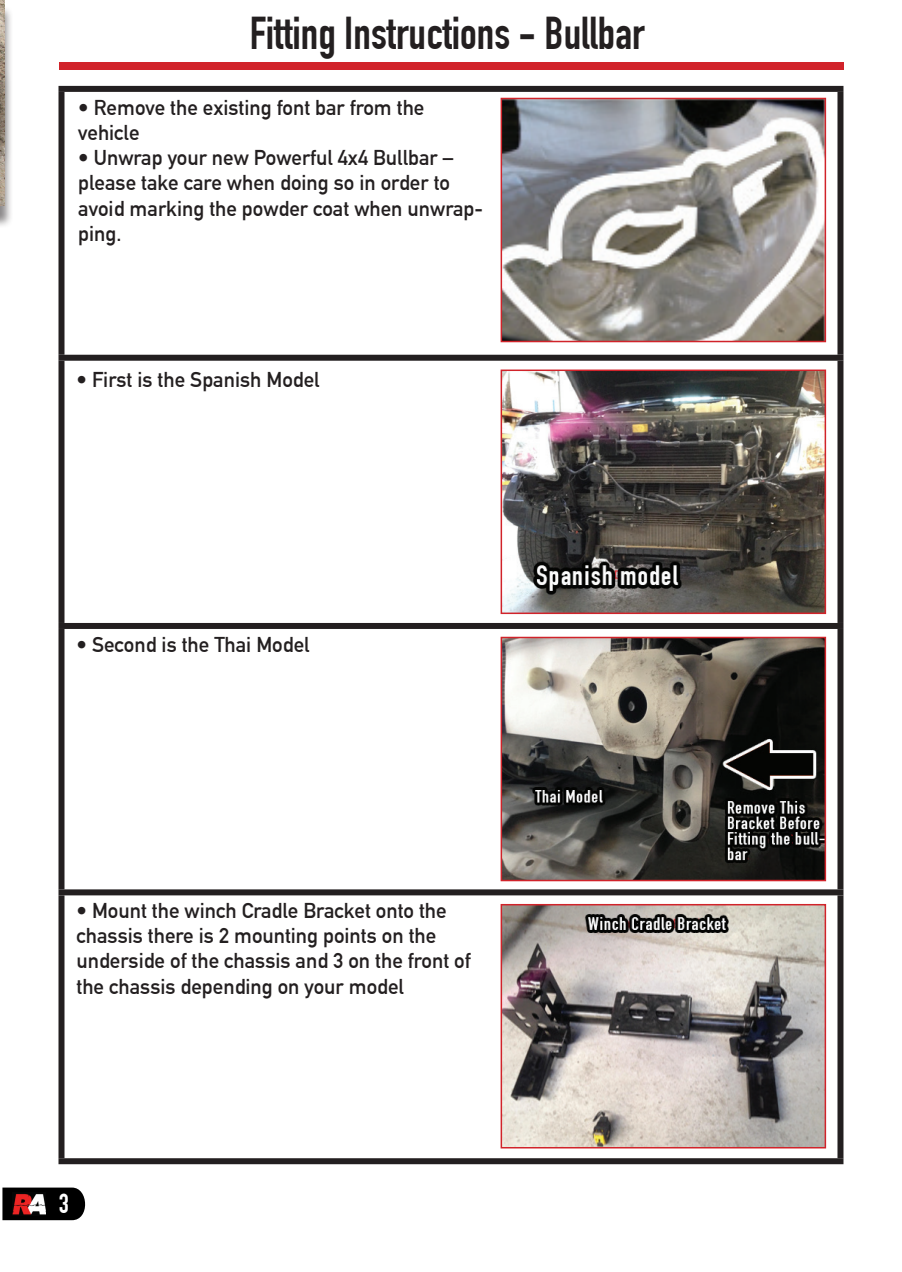
<style>
.page{position:relative;width:902px;height:1272px;background:#fff}
.page>*{position:absolute;margin:0;border:0;box-sizing:border-box;transform-origin:0 0}
.t1{font:700 45px "DIN Condensed";color:#231f20}
.t2{font:700 27px "DIN Condensed";color:#fff}
.t3{font:700 21px/25.2px "DIN Alternate";color:#231f20}
</style>
<div class="page">
<div style="left:58px;top:62px;width:785px;height:8px;background:#d1232a"></div>
<svg style="left:2px;top:1187px;width:84px;height:33px;background:#161616"></svg>
<img style="left:13px;top:1192px;width:33px;height:24px">
<div style="left:0;top:5px;width:14px;height:224px;background:#231f20;opacity:.53"></div>
<img style="left:0;top:0;width:4px;height:206px">
<div style="left:0;top:65px;width:12px;height:105px;background:#231f20;opacity:.49"></div>
<div style="left:58px;top:86px;width:785px;height:6px;background:#231f20"></div>
<div style="left:58px;top:92px;width:6px;height:263px;background:#231f20"></div>
<div style="left:837px;top:92px;width:6px;height:263px;background:#231f20"></div>
<div style="left:58px;top:355px;width:785px;height:6px;background:#231f20"></div>
<div style="left:58px;top:361px;width:6px;height:262px;background:#231f20"></div>
<div style="left:837px;top:361px;width:6px;height:262px;background:#231f20"></div>
<div style="left:58px;top:623px;width:785px;height:6px;background:#231f20"></div>
<div style="left:58px;top:629px;width:6px;height:260px;background:#231f20"></div>
<div style="left:837px;top:629px;width:6px;height:260px;background:#231f20"></div>
<div style="left:58px;top:889px;width:785px;height:6px;background:#231f20"></div>
<div style="left:58px;top:895px;width:6px;height:263px;background:#231f20"></div>
<div style="left:837px;top:895px;width:6px;height:263px;background:#231f20"></div>
<div style="left:58px;top:1158px;width:785px;height:6px;background:#231f20"></div>
<img style="left:504px;top:101px;width:319px;height:238px">
<div style="left:501px;top:98px;width:325px;height:244px;border:2px solid #d1232a"></div>
<img style="left:504px;top:372px;width:319px;height:239px">
<div style="left:501px;top:369px;width:325px;height:245px;border:2px solid #d1232a"></div>
<img style="left:504px;top:640px;width:319px;height:238px">
<div style="left:501px;top:637px;width:325px;height:244px;border:2px solid #d1232a"></div>
<img style="left:504px;top:907px;width:319px;height:238px">
<div style="left:501px;top:904px;width:325px;height:244px;border:2px solid #d1232a"></div>
<h1 class="t1" style="left:250px;top:7px;width:396px">Fitting Instructions - Bullbar</h1>
<p class="t3" style="left:78px;top:93px;width:348px">• Remove the existing font bar from the vehicle</p>
<p class="t3" style="left:78px;top:144px;width:406px">• Unwrap your new Powerful 4x4 Bullbar – please take care when doing so in order to avoid marking the powder coat when unwrap&shy;ping.</p>
<p class="t3" style="left:76px;top:365px;width:245px">• First is the Spanish Model</p>
<p class="t3" style="left:76px;top:631px;width:235px">• Second is the Thai Model</p>
<p class="t3" style="left:76px;top:896px;width:396px">• Mount the winch Cradle Bracket onto the chassis there is 2 mounting points on the underside of the chassis and 3 on the front of the chassis depending on your model</p>
<p class="t2" style="left:59px;top:1188px;width:12px">3</p>
</div>
